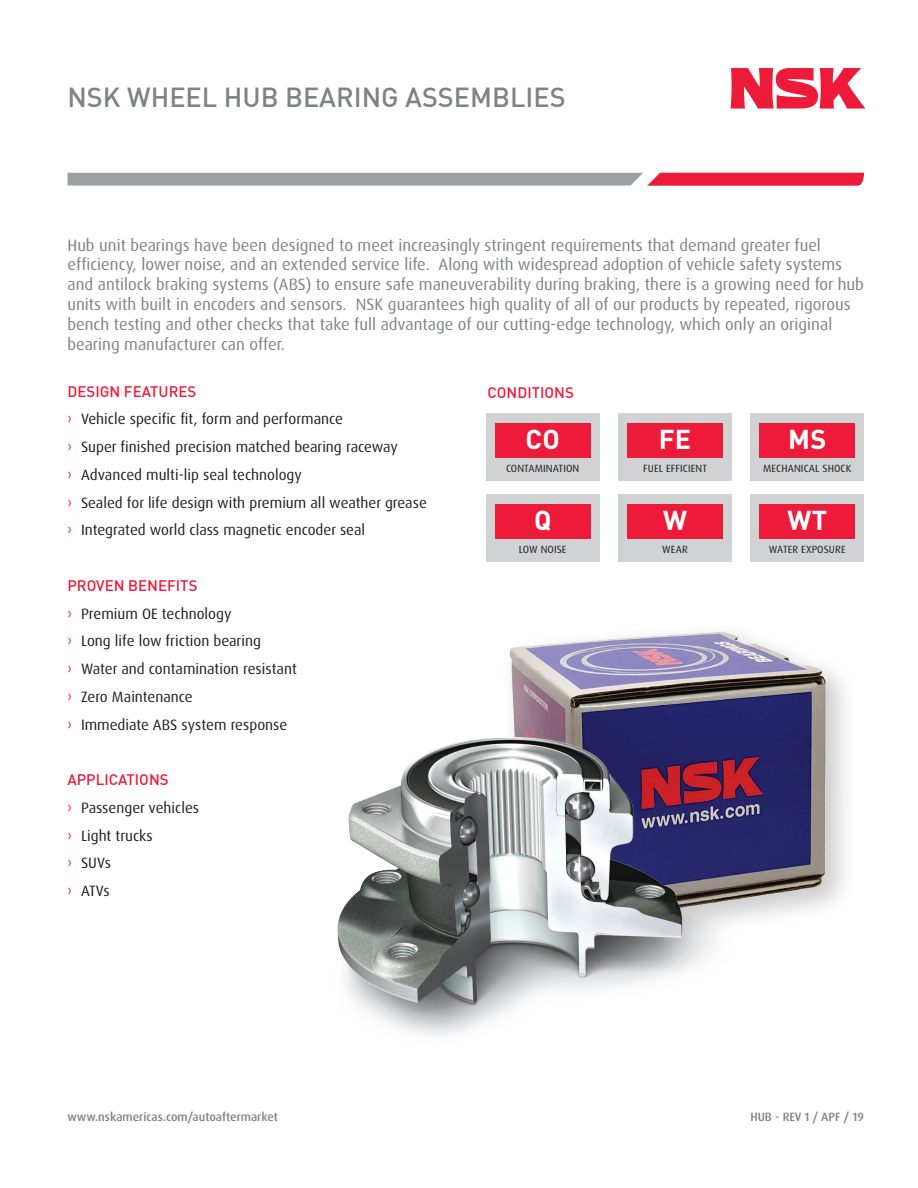
<style>
.page{position:relative;width:918px;height:1188px;background:#fff}
.page>*{position:absolute;margin:0;border:0;box-sizing:border-box;transform-origin:0 0}
.t1{font:500 27px "DIN";color:#808285}
.Table_Title{font:700 27px "DINOT";letter-spacing:.01em;color:#fff}
.t2{font:16.5px/19.8px "Dax OT";color:#808285}
.t3{font:15px "Dax OT";color:#231f20}
.Table_Title-2{font:500 15px "DIN";color:#ed1a3a}
.t4{font:500 12px "Dax OT";color:#808285}
.Table_Title-3{font:10.5px "Dax OT";letter-spacing:.01em;color:#231f20}
.s1{color:#ed1a3a}
</style>
<div class="page">
<svg style="left:68px;top:172px;width:796px;height:14px;background:#b98892"></svg>
<svg style="left:730px;top:68px;width:135px;height:41px"></svg>
<img style="left:509px;top:631px;width:337px;height:286px">
<div style="left:486px;top:494px;width:113px;height:67px;background:#d1d2d4"></div>
<div style="left:495px;top:504px;width:95px;height:35px;background:#ed1a3a"></div>
<div style="left:486px;top:413px;width:113px;height:67px;background:#d1d2d4"></div>
<div style="left:495px;top:423px;width:95px;height:34px;background:#ed1a3a"></div>
<div style="left:618px;top:413px;width:114px;height:67px;background:#d1d2d4"></div>
<div style="left:627px;top:423px;width:96px;height:34px;background:#ed1a3a"></div>
<div style="left:618px;top:494px;width:114px;height:67px;background:#d1d2d4"></div>
<div style="left:627px;top:504px;width:96px;height:35px;background:#ed1a3a"></div>
<div style="left:751px;top:413px;width:113px;height:67px;background:#d1d2d4"></div>
<div style="left:760px;top:423px;width:95px;height:34px;background:#ed1a3a"></div>
<div style="left:751px;top:494px;width:113px;height:67px;background:#d1d2d4"></div>
<div style="left:760px;top:504px;width:95px;height:35px;background:#ed1a3a"></div>
<img style="left:337px;top:732px;width:423px;height:303px">
<p class="t1" style="left:68px;top:80px;width:500px">NSK WHEEL HUB BEARING ASSEMBLIES</p>
<p class="t2" style="left:68px;top:235px;width:798px">Hub unit bearings have been designed to meet increasingly stringent requirements that demand greater fuel efficiency, lower noise, and an extended service life. Along with widespread adoption of vehicle safety systems and antilock braking systems (ABS) to ensure safe maneuverability during braking, there is a growing need for hub units with built in encoders and sensors. NSK guarantees high quality of all of our products by repeated, rigorous bench testing and other checks that take full advantage of our cutting-edge technology, which only an original bearing manufacturer can offer.</p>
<p class="Table_Title-2" style="left:68px;top:382px;width:130px">DESIGN FEATURES</p>
<p class="t3" style="left:68px;top:410px;width:277px"><span class="s1">›</span> Vehicle specific fit, form and performance</p>
<p class="t3" style="left:68px;top:437px;width:332px"><span class="s1">›</span> Super finished precision matched bearing raceway</p>
<p class="t3" style="left:68px;top:465px;width:236px"><span class="s1">›</span> Advanced multi-lip seal technology</p>
<p class="t3" style="left:68px;top:493px;width:361px"><span class="s1">›</span> Sealed for life design with premium all weather grease</p>
<p class="t3" style="left:68px;top:521px;width:299px"><span class="s1">›</span> Integrated world class magnetic encoder seal</p>
<p class="Table_Title-2" style="left:487px;top:383px;width:88px">CONDITIONS</p>
<p class="Table_Title" style="left:526px;top:422px;width:36px">CO</p>
<p class="Table_Title-3" style="left:506px;top:462px;width:75px">CONTAMINATION</p>
<p class="Table_Title" style="left:788px;top:422px;width:40px">MS</p>
<p class="Table_Title-3" style="left:763px;top:462px;width:90px">MECHANICAL SHOCK</p>
<p class="Table_Title" style="left:787px;top:503px;width:41px">WT</p>
<p class="Table_Title-3" style="left:769px;top:543px;width:78px">WATER EXPOSURE</p>
<p class="Table_Title" style="left:659px;top:422px;width:34px">FE</p>
<p class="Table_Title-3" style="left:643px;top:462px;width:65px">FUEL EFFICIENT</p>
<p class="Table_Title" style="left:663px;top:503px;width:25px">W</p>
<p class="Table_Title-3" style="left:662px;top:543px;width:27px">WEAR</p>
<p class="Table_Title" style="left:534px;top:503px;width:19px">Q</p>
<p class="Table_Title-3" style="left:519px;top:543px;width:49px">LOW NOISE</p>
<p class="Table_Title-2" style="left:68px;top:576px;width:132px">PROVEN BENEFITS</p>
<p class="t3" style="left:68px;top:604px;width:165px"><span class="s1">›</span> Premium OE technology</p>
<p class="t3" style="left:68px;top:632px;width:195px"><span class="s1">›</span> Long life low friction bearing</p>
<p class="t3" style="left:68px;top:659px;width:231px"><span class="s1">›</span> Water and contamination resistant</p>
<p class="t3" style="left:68px;top:687px;width:127px"><span class="s1">›</span> Zero Maintenance</p>
<p class="t3" style="left:68px;top:715px;width:221px"><span class="s1">›</span> Immediate ABS system response</p>
<p class="Table_Title-2" style="left:68px;top:770px;width:103px">APPLICATIONS</p>
<p class="t3" style="left:68px;top:798px;width:133px"><span class="s1">›</span> Passenger vehicles</p>
<p class="t3" style="left:68px;top:826px;width:87px"><span class="s1">›</span> Light trucks</p>
<p class="t3" style="left:68px;top:854px;width:45px"><span class="s1">›</span> SUVs</p>
<p class="t3" style="left:68px;top:881px;width:44px"><span class="s1">›</span> ATVs</p>
<p class="t4" style="left:68px;top:1109px;width:212px">www.nskamericas.com/autoaftermarket</p>
<p class="t4" style="left:750px;top:1109px;width:115px">HUB - REV 1 / APF / 19</p>
</div>
